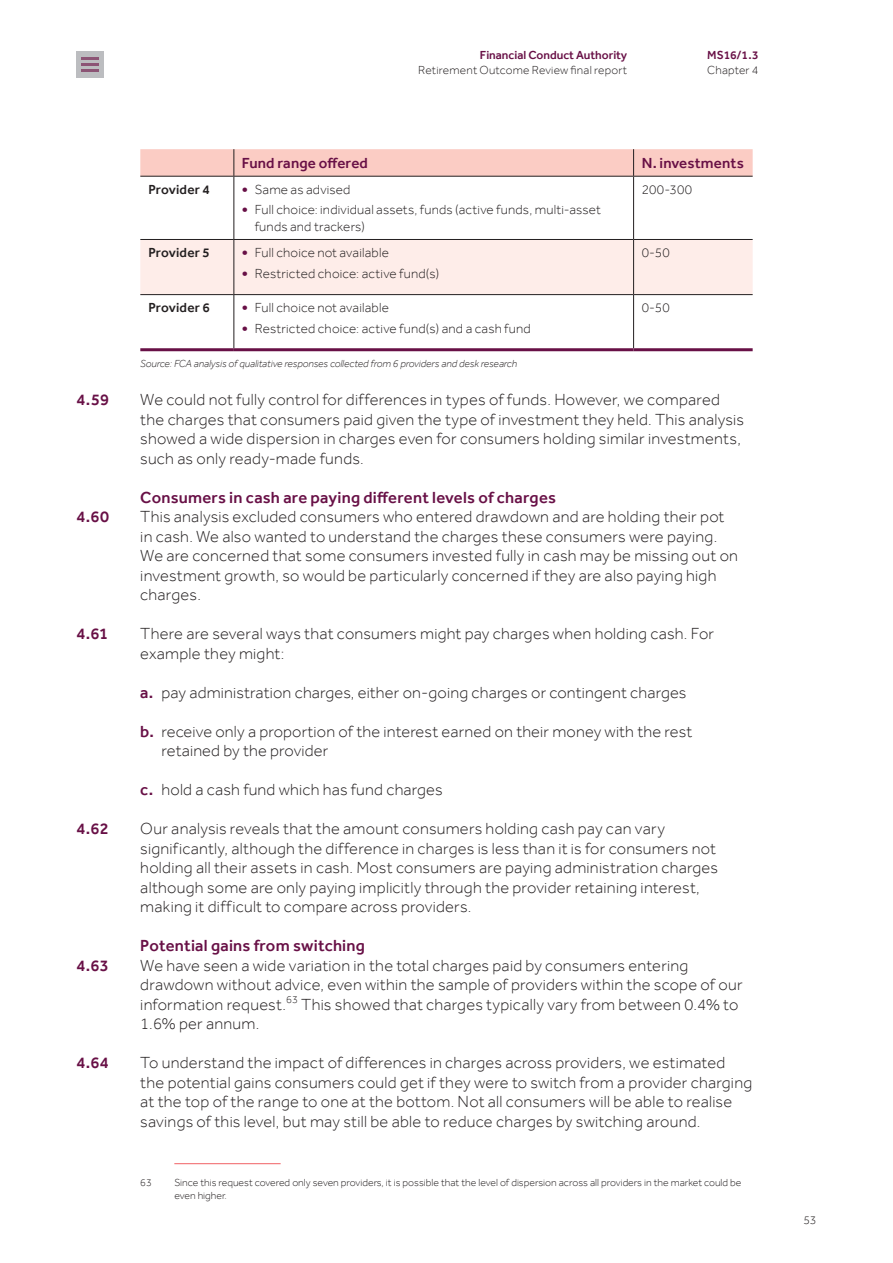
<style>
.page{position:relative;width:893px;height:1263px;background:#fff}
.page>*{position:absolute;margin:0;border:0;box-sizing:border-box;transform-origin:0 0}
.t1{font:300 16.5px/19.5px "Effra";letter-spacing:.015em;color:#231f20}
.FCA_Heading_2{font:500 16.5px "Effra";letter-spacing:.015em;color:#681046}
.Table_Header__Maroon{font:500 15px "Effra";letter-spacing:.01em;color:#681046}
.Table_Text{font:300 13.5px/16.5px "Effra";letter-spacing:.015em;color:#231f20}
.Table_Text-2{font:500 13.5px "Effra";letter-spacing:.01em;color:#231f20}
.t2{font:300 12px "Effra";letter-spacing:.015em;color:#231f20}
.t3{font:500 12px "Effra";color:#681046}
.FCA_Footnote{font:300 10.5px/13.5px "Effra";color:#231f20}
.Chart_Source{font:italic 300 10.5px "Effra";color:#231f20}
.s1{font-weight:500;font-size:16.5px;color:#681046}
.s2{font-weight:500;color:#681046}
</style>
<div class="page">
<div style="left:140px;top:240px;width:613px;height:54px;background:#feede9"></div>
<svg style="left:140px;top:149px;width:613px;height:27px;background:#f7c9c2"></svg>
<hr style="left:233px;top:177px;width:1px;height:62px;background:#231f20">
<hr style="left:633px;top:177px;width:1px;height:62px;background:#231f20">
<hr style="left:140px;top:239px;width:94px;height:1px;background:#231f20">
<hr style="left:234px;top:239px;width:400px;height:1px;background:#231f20">
<hr style="left:233px;top:240px;width:1px;height:54px;background:#231f20">
<hr style="left:634px;top:239px;width:119px;height:1px;background:#231f20">
<hr style="left:633px;top:240px;width:1px;height:54px;background:#231f20">
<hr style="left:140px;top:294px;width:94px;height:1px;background:#231f20">
<hr style="left:234px;top:294px;width:400px;height:1px;background:#231f20">
<hr style="left:233px;top:295px;width:1px;height:53px;background:#231f20">
<hr style="left:634px;top:294px;width:119px;height:1px;background:#231f20">
<hr style="left:633px;top:295px;width:1px;height:53px;background:#231f20">
<hr style="left:140px;top:176px;width:94px;height:1px;background:#231f20">
<hr style="left:234px;top:176px;width:400px;height:1px;background:#231f20">
<hr style="left:634px;top:176px;width:119px;height:1px;background:#231f20">
<hr style="left:140px;top:348px;width:94px;height:3px;background:#681046">
<hr style="left:234px;top:348px;width:400px;height:3px;background:#681046">
<hr style="left:634px;top:348px;width:119px;height:3px;background:#681046">
<hr style="left:174px;top:1163px;width:107px;height:1px;background:#f16164">
<div style="left:77px;top:51px;width:27px;height:27px;background:#bcbdc0"></div>
<hr style="left:82px;top:63px;width:17px;height:3px;background:#8c5475">
<hr style="left:82px;top:69px;width:17px;height:3px;background:#8c5475">
<svg style="left:82px;top:57px;width:17px;height:2px"></svg>
<p class="t3" style="left:480px;top:48px;width:149px">Financial Conduct Authority</p>
<p class="t2" style="left:418px;top:63px;width:210px">Retirement Outcome Review final report</p>
<p class="t3" style="left:707px;top:48px;width:53px">MS16/1.3</p>
<p class="t2" style="left:707px;top:63px;width:53px">Chapter 4</p>
<p class="Table_Header__Maroon" style="left:242px;top:154px;width:127px">Fund range offered</p>
<p class="Table_Header__Maroon" style="left:642px;top:154px;width:104px">N. investments</p>
<p class="Table_Text-2" style="left:148px;top:181px;width:63px">Provider 4</p>
<p class="Table_Text" style="left:242px;top:181px;width:110px"><span class="s1">•</span> Same as advised</p>
<p class="Table_Text" style="left:255px;top:202px;width:348px;text-indent:-13px"><span class="s1">•</span> Full choice: individual assets, funds (active funds, multi-asset funds and trackers)</p>
<p class="Table_Text" style="left:642px;top:181px;width:52px">200-300</p>
<p class="Table_Text-2" style="left:148px;top:244px;width:63px">Provider 5</p>
<p class="Table_Text" style="left:242px;top:244px;width:149px"><span class="s1">•</span> Full choice not available</p>
<p class="Table_Text" style="left:242px;top:265px;width:199px"><span class="s1">•</span> Restricted choice: active fund(s)</p>
<p class="Table_Text" style="left:642px;top:244px;width:30px">0-50</p>
<p class="Table_Text-2" style="left:148px;top:300px;width:63px">Provider 6</p>
<p class="Table_Text" style="left:242px;top:299px;width:149px"><span class="s1">•</span> Full choice not available</p>
<p class="Table_Text" style="left:242px;top:320px;width:290px"><span class="s1">•</span> Restricted choice: active fund(s) and a cash fund</p>
<p class="Table_Text" style="left:642px;top:299px;width:30px">0-50</p>
<p class="Chart_Source" style="left:140px;top:357px;width:378px">Source: FCA analysis of qualitative responses collected from 6 providers and desk research</p>
<p class="FCA_Heading_2" style="left:77px;top:390px;width:34px">4.59</p>
<p class="t1" style="left:140px;top:390px;width:605px">We could not fully control for differences in types of funds. However, we compared the charges that consumers paid given the type of investment they held. This analysis showed a wide dispersion in charges even for consumers holding similar investments, such as only ready-made funds.</p>
<p class="FCA_Heading_2" style="left:140px;top:487px;width:417px">Consumers in cash are paying different levels of charges</p>
<p class="FCA_Heading_2" style="left:77px;top:507px;width:34px">4.60</p>
<p class="t1" style="left:140px;top:507px;width:599px">This analysis excluded consumers who entered drawdown and are holding their pot in cash. We also wanted to understand the charges these consumers were paying.<br>We are concerned that some consumers invested fully in cash may be missing out on investment growth, so would be particularly concerned if they are also paying high charges.</p>
<p class="FCA_Heading_2" style="left:77px;top:624px;width:33px">4.61</p>
<p class="t1" style="left:140px;top:624px;width:575px">There are several ways that consumers might pay charges when holding cash. For example they might:</p>
<p class="t1" style="left:140px;top:682px;width:548px"><span class="s2">a.</span> pay administration charges, either on-going charges or contingent charges</p>
<p class="t1" style="left:162px;top:721px;width:532px;text-indent:-21px"><span class="s2">b.</span> receive only a proportion of the interest earned on their money with the rest retained by the provider</p>
<p class="t1" style="left:140px;top:780px;width:304px"><span class="s2">c.</span> hold a cash fund which has fund charges</p>
<p class="FCA_Heading_2" style="left:77px;top:819px;width:34px">4.62</p>
<p class="t1" style="left:140px;top:819px;width:579px">Our analysis reveals that the amount consumers holding cash pay can vary significantly, although the difference in charges is less than it is for consumers not holding all their assets in cash. Most consumers are paying administration charges although some are only paying implicitly through the provider retaining interest, making it difficult to compare across providers.</p>
<p class="FCA_Heading_2" style="left:140px;top:936px;width:226px">Potential gains from switching</p>
<p class="FCA_Heading_2" style="left:77px;top:955px;width:34px">4.63</p>
<p class="t1" style="left:140px;top:955px;width:604px">We have seen a wide variation in the total charges paid by consumers entering drawdown without advice, even within the sample of providers within the scope of our information request.<sup>63</sup> This showed that charges typically vary from between 0.4% to 1.6% per annum.</p>
<p class="FCA_Heading_2" style="left:77px;top:1053px;width:34px">4.64</p>
<p class="t1" style="left:140px;top:1053px;width:613px">To understand the impact of differences in charges across providers, we estimated the potential gains consumers could get if they were to switch from a provider charging at the top of the range to one at the bottom. Not all consumers will be able to realise savings of this level, but may still be able to reduce charges by switching around.</p>
<p class="FCA_Footnote" style="left:140px;top:1175px;width:13px">63</p>
<p class="FCA_Footnote" style="left:174px;top:1175px;width:569px">Since this request covered only seven providers, it is possible that the level of dispersion across all providers in the market could be even higher.</p>
<p class="t2" style="left:803px;top:1213px;width:14px">53</p>
</div>
